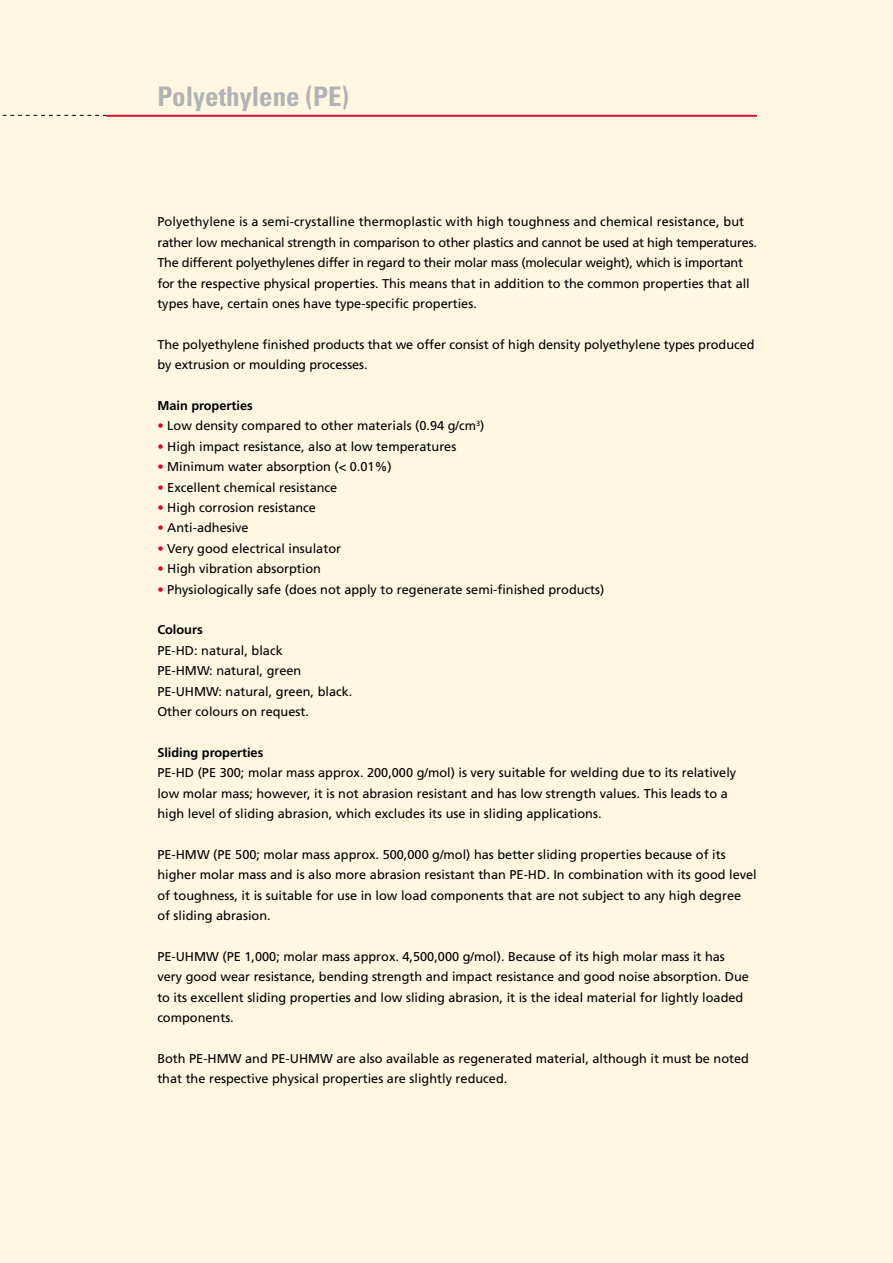
<style>
.page{position:relative;width:893px;height:1263px;background:#fff7e2}
.page>*{position:absolute;margin:0;border:0;box-sizing:border-box;transform-origin:0 0}
.t1{font:700 condensed 27px "Univers";color:#b1b2b3}
.t2{font:12.75px/20.4px "Frutiger";color:#000}
.t3{font:700 12.75px "Frutiger";color:#000}
.s1{color:#dd042d}
</style>
<div class="page">
<svg style="left:2px;top:115px;width:104px;height:1px"></svg>
<hr style="left:106px;top:115px;width:651px;height:2px;background:#dd042d">
<h1 class="t1" style="left:157px;top:80px;width:193px">Polyethylene (PE)</h1>
<p class="t2" style="left:157px;top:212px;width:601px">Polyethylene is a semi-crystalline thermoplastic with high toughness and chemical resistance, but rather low mechanical strength in comparison to other plastics and cannot be used at high temperatures.<br>The different polyethylenes differ in regard to their molar mass (molecular weight), which is important for the respective physical properties. This means that in addition to the common properties that all types have, certain ones have type-specific properties.</p>
<p class="t2" style="left:157px;top:334px;width:599px">The polyethylene finished products that we offer consist of high density polyethylene types produced by extrusion or moulding processes.</p>
<p class="t3" style="left:157px;top:398px;width:97px">Main properties</p>
<p class="t2" style="left:157px;top:416px;width:329px"><span class="s1">•</span> Low density compared to other materials (0.94 g/cm<sup>3</sup>)</p>
<p class="t2" style="left:157px;top:436px;width:301px"><span class="s1">•</span> High impact resistance, also at low temperatures</p>
<p class="t2" style="left:157px;top:457px;width:236px"><span class="s1">•</span> Minimum water absorption (&lt; 0.01%)</p>
<p class="t2" style="left:157px;top:477px;width:181px"><span class="s1">•</span> Excellent chemical resistance</p>
<p class="t2" style="left:157px;top:497px;width:160px"><span class="s1">•</span> High corrosion resistance</p>
<p class="t2" style="left:157px;top:518px;width:93px"><span class="s1">•</span> Anti-adhesive</p>
<p class="t2" style="left:157px;top:538px;width:185px"><span class="s1">•</span> Very good electrical insulator</p>
<p class="t2" style="left:157px;top:559px;width:165px"><span class="s1">•</span> High vibration absorption</p>
<p class="t2" style="left:157px;top:579px;width:449px"><span class="s1">•</span> Physiologically safe (does not apply to regenerate semi-finished products)</p>
<p class="t3" style="left:157px;top:622px;width:47px">Colours</p>
<p class="t2" style="left:157px;top:640px;width:197px">PE-HD: natural, black<br>PE-HMW: natural, green<br>PE-UHMW: natural, green, black.<br>Other colours on request.</p>
<p class="t3" style="left:157px;top:745px;width:108px">Sliding properties</p>
<p class="t2" style="left:157px;top:763px;width:580px">PE-HD (PE 300; molar mass approx. 200,000 g/mol) is very suitable for welding due to its relatively low molar mass; however, it is not abrasion resistant and has low strength values. This leads to a high level of sliding abrasion, which excludes its use in sliding applications.</p>
<p class="t2" style="left:157px;top:844px;width:601px">PE-HMW (PE 500; molar mass approx. 500,000 g/mol) has better sliding properties because of its higher molar mass and is also more abrasion resistant than PE-HD. In combination with its good level of toughness, it is suitable for use in low load components that are not subject to any high degree of sliding abrasion.</p>
<p class="t2" style="left:157px;top:946px;width:593px">PE-UHMW (PE 1,000; molar mass approx. 4,500,000 g/mol). Because of its high molar mass it has very good wear resistance, bending strength and impact resistance and good noise absorption. Due to its excellent sliding properties and low sliding abrasion, it is the ideal material for lightly loaded components.</p>
<p class="t2" style="left:157px;top:1048px;width:593px">Both PE-HMW and PE-UHMW are also available as regenerated material, although it must be noted that the respective physical properties are slightly reduced.</p>
</div>
